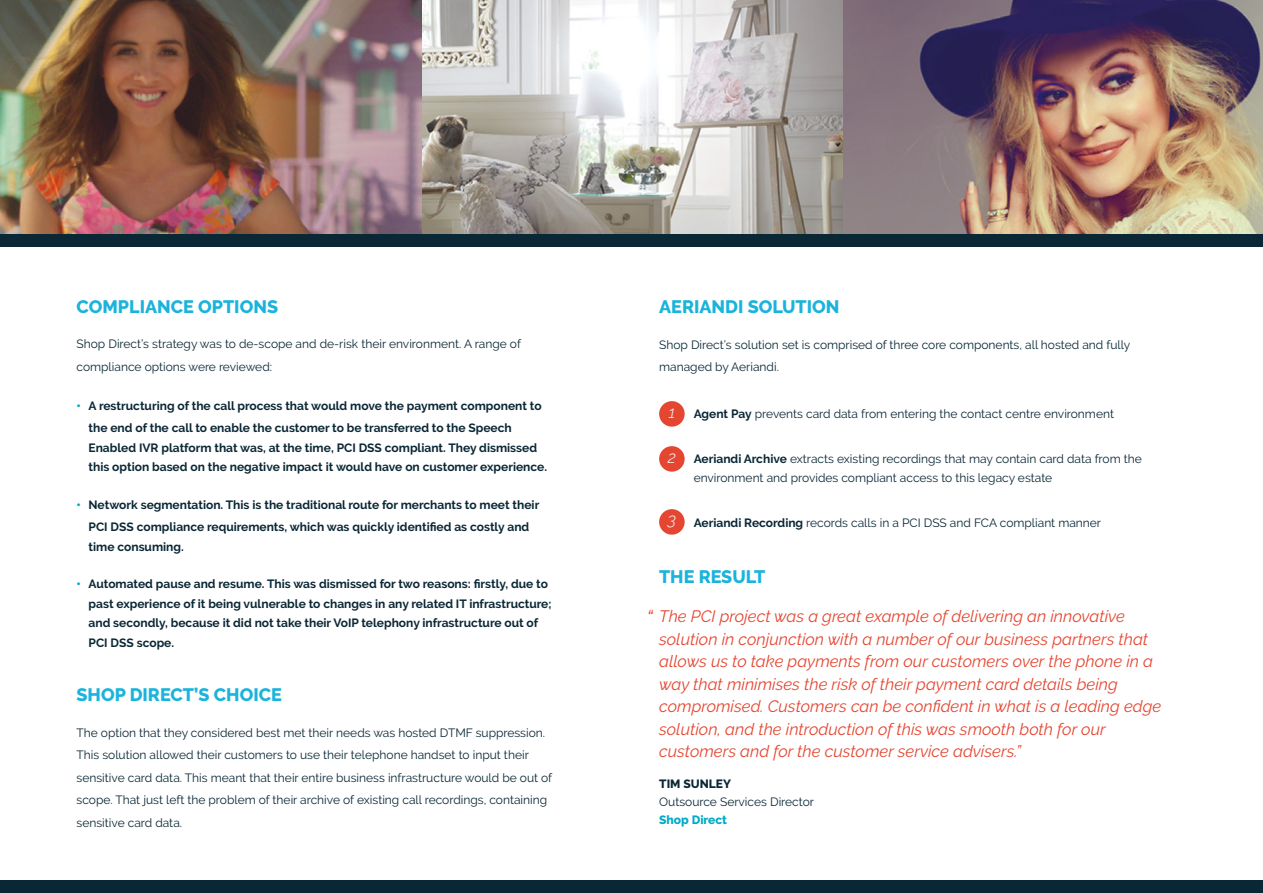
<style>
.page{position:relative;width:1263px;height:893px;background:#fff}
.page>*{position:absolute;margin:0;border:0;box-sizing:border-box;transform-origin:0 0}
.t1{font:italic 21px "Raleway";color:#e54631}
.t2{font:800 18px "Raleway";color:#1ab3dc}
.t3{font:italic 16.5px/22.5px "Raleway";color:#e54631}
.t4{font:italic 300 16.5px "Raleway";color:#fff}
.t5{font:12px/22.5px "Raleway";color:#0a2735}
.t6{font:700 12px/19.5px "Raleway";color:#0a2735}
.t7{font:800 12px "Raleway";color:#00abc7}
.t8{font:800 12px "Raleway";color:#0a2735}
.s1{font-weight:900;color:#00abc7}
.s2{font-weight:300;font-style:italic;font-size:16.5px;color:#fff}
.s3{font-weight:700}
</style>
<div class="page">
<div style="left:659px;top:401px;width:26px;height:26px;background:#e44631;border-radius:50%"></div>
<div style="left:659px;top:446px;width:26px;height:26px;background:#e44631;border-radius:50%"></div>
<div style="left:659px;top:509px;width:26px;height:26px;background:#e44631;border-radius:50%"></div>
<div style="left:0;top:880px;width:1263px;height:13px;background:#0a2735"></div>
<img style="left:0;top:0;width:1263px;height:234px">
<div style="left:0;top:234px;width:1263px;height:13px;background:#0a2735"></div>
<h2 class="t2" style="left:77px;top:296px;width:203px">COMPLIANCE OPTIONS</h2>
<p class="t5" style="left:77px;top:333px;width:446px">Shop Direct’s strategy was to de-scope and de-risk their environment. A range of compliance options were reviewed:</p>
<p class="t6" style="left:89px;top:394px;width:455px;line-height:22.5px;text-indent:-12px"><span class="s1">•</span> A restructuring of the call process that would move the payment component to the end of the call to enable the customer to be transferred to the Speech</p>
<p class="t6" style="left:89px;top:438px;width:460px">Enabled IVR platform that was, at the time, PCI DSS compliant. They dismissed this option based on the negative impact it would have on customer experience.</p>
<p class="t6" style="left:77px;top:493px;width:464px;line-height:22.5px;text-align:center"><span class="s1">•</span> Network segmentation. This is the traditional route for merchants to meet their<br>PCI DSS compliance requirements, which was quickly identified as costly and</p>
<p class="t6" style="left:89px;top:537px;width:97px">time consuming.</p>
<p class="t6" style="left:89px;top:574px;width:464px;text-indent:-12px"><span class="s1">•</span> Automated pause and resume. This was dismissed for two reasons: firstly, due to past experience of it being vulnerable to changes in any related IT infrastructure; and secondly, because it did not take their VoIP telephony infrastructure out of PCI DSS scope.</p>
<h2 class="t2" style="left:77px;top:684px;width:207px">SHOP DIRECT’S CHOICE</h2>
<p class="t5" style="left:77px;top:721px;width:477px">The option that they considered best met their needs was hosted DTMF suppression.<br>This solution allowed their customers to use their telephone handset to input their sensitive card data. This meant that their entire business infrastructure would be out of scope. That just left the problem of their archive of existing call recordings, containing sensitive card data.</p>
<h2 class="t2" style="left:659px;top:296px;width:182px">AERIANDI SOLUTION</h2>
<p class="t5" style="left:659px;top:333px;width:473px">Shop Direct’s solution set is comprised of three core components, all hosted and fully managed by Aeriandi.</p>
<p class="t5" style="left:669px;top:402px;width:447px"><span class="s2">1</span> <span class="s3">Agent Pay</span> prevents card data from entering the contact centre environment</p>
<p class="t5" style="left:694px;top:449px;width:450px;line-height:19.5px"><span class="s3">Aeriandi Archive</span> extracts existing recordings that may contain card data from the environment and provides compliant access to this legacy estate</p>
<p class="t5" style="left:694px;top:512px;width:409px"><span class="s3">Aeriandi Recording</span> records calls in a PCI DSS and FCA compliant manner</p>
<h3 class="t4" style="left:668px;top:448px;width:10px">2</h3>
<h3 class="t4" style="left:668px;top:510px;width:10px">3</h3>
<h2 class="t2" style="left:659px;top:566px;width:108px">THE RESULT</h2>
<p class="t3" style="left:659px;top:605px;width:504px">The PCI project was a great example of delivering an innovative solution in conjunction with a number of our business partners that allows us to take payments from our customers over the phone in a way that minimises the risk of their payment card details being compromised. Customers can be confident in what is a leading edge solution, and the introduction of this was smooth both for our customers and for the customer service advisers.”</p>
<h1 class="t1" style="left:646px;top:606px;width:8px">“</h1>
<p class="t8" style="left:659px;top:777px;width:73px">TIM SUNLEY</p>
<p class="t5" style="left:659px;top:790px;width:156px">Outsource Services Director</p>
<p class="t7" style="left:659px;top:813px;width:69px">Shop Direct</p>
</div>
